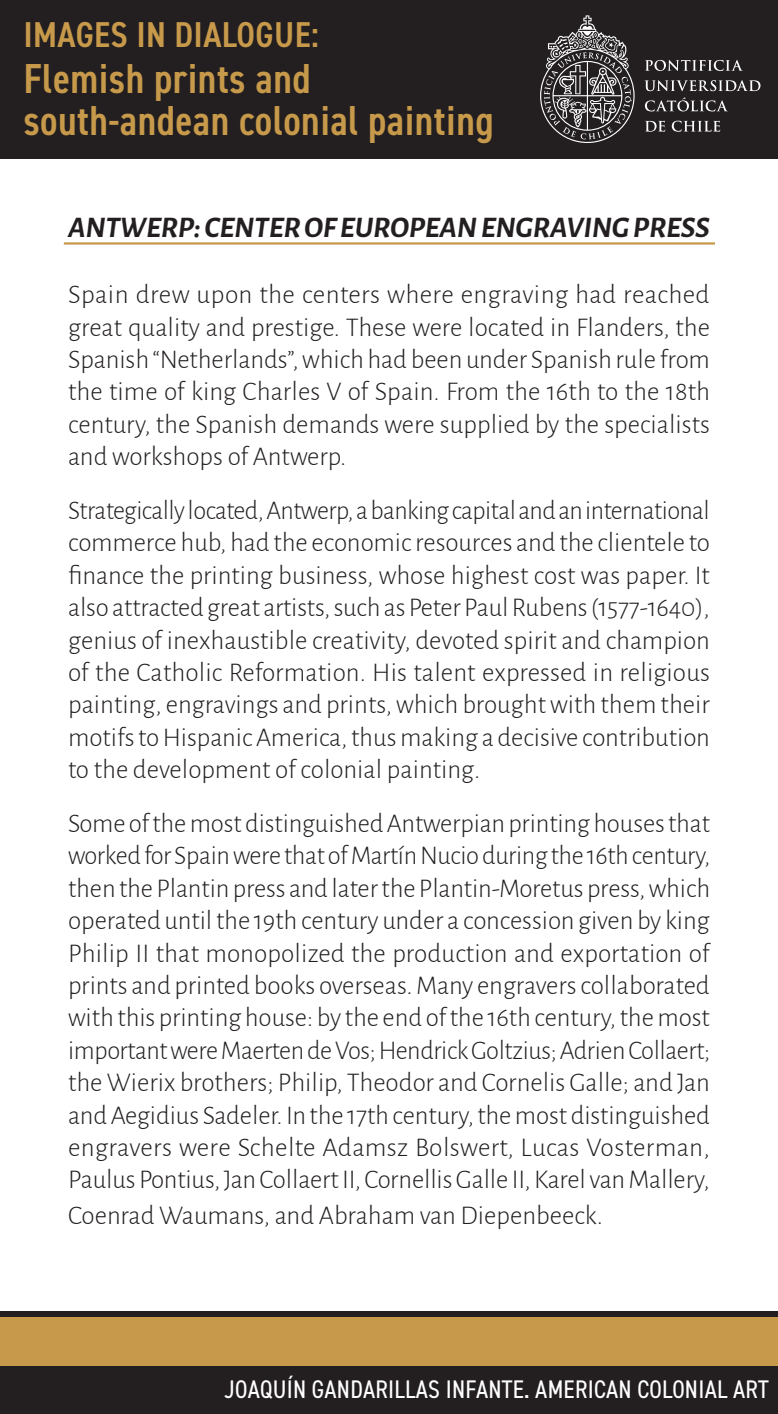
<style>
.page{position:relative;width:778px;height:1414px;background:#fff}
.page>*{position:absolute;margin:0;border:0;box-sizing:border-box;transform-origin:0 0}
.t1{font:600 condensed 42px/42px "DIN2014";letter-spacing:.01em;color:#c7994a}
.t2{font:600 condensed 36px "DIN2014";letter-spacing:.01em;color:#c7994a}
.t3{font:italic 700 30px "Alegreya Sans";letter-spacing:-.005em;color:#231f20}
.t4{font:300 27px/32.4px "Alegreya Sans";color:#231f20;text-align:justify}
.t5{font:condensed 25.5px "DIN2014";letter-spacing:.01em;color:#fff}
</style>
<div class="page">
<div style="left:0;top:0;width:777px;height:158px;background:#231f20"></div>
<div style="left:0;top:1310px;width:777px;height:6px;background:#231f20"></div>
<div style="left:0;top:1365px;width:777px;height:48px;background:#231f20"></div>
<div style="left:0;top:1316px;width:777px;height:49px;background:#c7994a"></div>
<svg style="left:645px;top:60px;width:97px;height:11px"></svg>
<svg style="left:644px;top:80px;width:116px;height:11px"></svg>
<svg style="left:644px;top:97px;width:83px;height:14px"></svg>
<svg style="left:645px;top:121px;width:20px;height:11px"></svg>
<svg style="left:671px;top:121px;width:49px;height:11px"></svg>
<svg style="left:540px;top:15px;width:94px;height:128px"></svg>
<hr style="left:64px;top:242px;width:650px;height:2px;background:#c7994a">
<h2 class="t2" style="left:23px;top:10px;width:297px">IMAGES IN DIALOGUE:</h2>
<h1 class="t1" style="left:23px;top:57px;width:471px">Flemish prints and south-andean colonial painting</h1>
<p class="t3" style="left:68px;top:205px;width:643px">ANTWERP: CENTER OF EUROPEAN ENGRAVING PRESS</p>
<p class="t4" style="left:68px;top:277px;width:643px">Spain drew upon the centers where engraving had reached great quality and prestige. These were located in Flanders, the Spanish “Netherlands”, which had been under Spanish rule from the time of king Charles V of Spain. From the 16th to the 18th century, the Spanish demands were supplied by the specialists and workshops of Antwerp.</p>
<p class="t4" style="left:68px;top:493px;width:643px">Strategically located, Antwerp, a banking capital and an international commerce hub, had the economic resources and the clientele to finance the printing business, whose highest cost was paper. It also attracted great artists, such as Peter Paul Rubens (1577-1640), genius of inexhaustible creativity, devoted spirit and champion of the Catholic Reformation. His talent expressed in religious painting, engravings and prints, which brought with them their motifs to Hispanic America, thus making a decisive contribution to the development of colonial painting.</p>
<p class="t4" style="left:68px;top:806px;width:643px">Some of the most distinguished Antwerpian printing houses that worked for Spain were that of Martín Nucio during the 16th century, then the Plantin press and later the Plantin-Moretus press, which operated until the 19th century under a concession given by king Philip II that monopolized the production and exportation of prints and printed books overseas. Many engravers collaborated with this printing house: by the end of the 16th century, the most important were Maerten de Vos; Hendrick Goltzius; Adrien Collaert; the Wierix brothers; Philip, Theodor and Cornelis Galle; and Jan and Aegidius Sadeler. In the 17th century, the most distinguished engravers were Schelte Adamsz Bolswert, Lucas Vosterman, Paulus Pontius, Jan Collaert II, Cornellis Galle II, Karel van Mallery,</p>
<p class="t4" style="left:68px;top:1198px;width:536px">Coenrad Waumans, and Abraham van Diepenbeeck.</p>
<p class="t5" style="left:224px;top:1372px;width:545px">JOAQUÍN GANDARILLAS INFANTE. AMERICAN COLONIAL ART</p>
</div>
